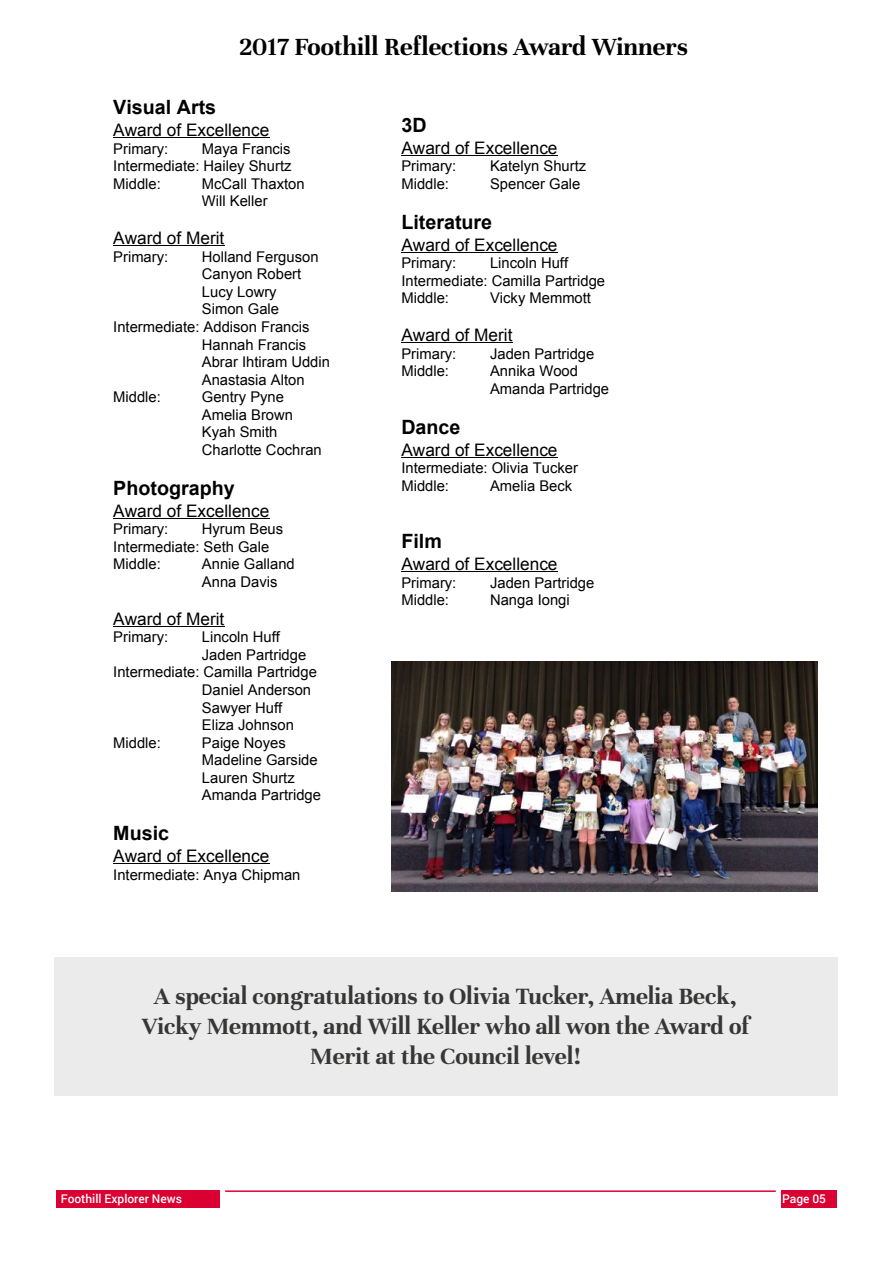
<style>
.page{position:relative;width:893px;height:1263px;background:#fff}
.page>*{position:absolute;margin:0;border:0;box-sizing:border-box;transform-origin:0 0}
.t1{font:700 27px "Unna";color:#000}
.t2{font:700 25.5px/30px "Unna";color:#363635;text-align:center}
.t3{font:700 19.65px "Arial";color:#000}
.t4{font:17.25px "Arial";color:#000}
.t5{font:14.85px/17.5px "Arial";color:#000}
.t6{font:500 12px "Roboto";color:#fff}
</style>
<div class="page">
<div style="left:56px;top:1190px;width:164px;height:17px;background:#da0032"></div>
<div style="left:781px;top:1190px;width:56px;height:17px;background:#da0032"></div>
<hr style="left:225px;top:1190px;width:551px;height:2px;background:#da0032">
<hr style="left:113px;top:137px;width:156px;height:1px;background:#000">
<hr style="left:113px;top:245px;width:111px;height:1px;background:#000">
<hr style="left:113px;top:518px;width:156px;height:1px;background:#000">
<hr style="left:113px;top:626px;width:111px;height:1px;background:#000">
<hr style="left:113px;top:863px;width:156px;height:1px;background:#000">
<hr style="left:401px;top:155px;width:156px;height:1px;background:#000">
<hr style="left:401px;top:252px;width:156px;height:1px;background:#000">
<hr style="left:401px;top:342px;width:111px;height:1px;background:#000">
<hr style="left:401px;top:457px;width:156px;height:1px;background:#000">
<hr style="left:401px;top:571px;width:156px;height:1px;background:#000">
<img style="left:392px;top:662px;width:425px;height:229px">
<div style="left:54px;top:957px;width:783px;height:138px;background:#ebebec"></div>
<h1 class="t1" style="left:239px;top:32px;width:450px">2017 Foothill Reflections Award Winners</h1>
<h3 class="t3" style="left:113px;top:93px;width:104px">Visual Arts</h3>
<p class="t4" style="left:113px;top:118px;width:158px">Award of Excellence</p>
<p class="t5" style="left:113px;top:140px;width:56px">Primary:</p>
<p class="t5" style="left:113px;top:140px;width:180px;text-align:justify;text-indent:89px">Maya Francis Intermediate: Hailey Shurtz Middle:</p>
<p class="t5" style="left:202px;top:175px;width:104px">McCall Thaxton<br>Will Keller</p>
<p class="t4" style="left:113px;top:226px;width:113px">Award of Merit</p>
<p class="t5" style="left:113px;top:248px;width:56px">Primary:</p>
<p class="t5" style="left:202px;top:248px;width:118px">Holland Ferguson</p>
<p class="t5" style="left:202px;top:265px;width:101px">Canyon Robert</p>
<p class="t5" style="left:202px;top:283px;width:76px">Lucy Lowry</p>
<p class="t5" style="left:202px;top:300px;width:79px">Simon Gale</p>
<p class="t5" style="left:113px;top:318px;width:198px">Intermediate: Addison Francis</p>
<p class="t5" style="left:202px;top:335px;width:106px">Hannah Francis</p>
<p class="t5" style="left:202px;top:353px;width:130px">Abrar Ihtiram Uddin</p>
<p class="t5" style="left:202px;top:371px;width:104px">Anastasia Alton</p>
<p class="t5" style="left:113px;top:388px;width:49px">Middle:</p>
<p class="t5" style="left:202px;top:388px;width:121px">Gentry Pyne<br>Amelia Brown<br>Kyah Smith<br>Charlotte Cochran</p>
<h3 class="t3" style="left:113px;top:474px;width:123px">Photography</h3>
<p class="t4" style="left:113px;top:499px;width:158px">Award of Excellence</p>
<p class="t5" style="left:113px;top:520px;width:56px">Primary:</p>
<p class="t5" style="left:113px;top:520px;width:171px;text-indent:89px">Hyrum Beus<br>Intermediate: Seth Gale<br>Middle:</p>
<p class="t5" style="left:202px;top:555px;width:94px">Annie Galland<br>Anna Davis</p>
<p class="t4" style="left:113px;top:607px;width:113px">Award of Merit</p>
<p class="t5" style="left:113px;top:628px;width:56px">Primary:</p>
<p class="t5" style="left:202px;top:628px;width:80px">Lincoln Huff</p>
<p class="t5" style="left:202px;top:646px;width:106px">Jaden Partridge</p>
<p class="t5" style="left:113px;top:663px;width:205px">Intermediate: Camilla Partridge</p>
<p class="t5" style="left:202px;top:681px;width:111px">Daniel Anderson</p>
<p class="t5" style="left:202px;top:698px;width:82px">Sawyer Huff</p>
<p class="t5" style="left:202px;top:716px;width:93px">Eliza Johnson</p>
<p class="t5" style="left:113px;top:733px;width:49px">Middle:</p>
<p class="t5" style="left:202px;top:733px;width:121px">Paige Noyes<br>Madeline Garside<br>Lauren Shurtz<br>Amanda Partridge</p>
<h3 class="t3" style="left:113px;top:819px;width:57px">Music</h3>
<p class="t4" style="left:113px;top:844px;width:158px">Award of Excellence</p>
<p class="t5" style="left:113px;top:866px;width:189px">Intermediate: Anya Chipman</p>
<h3 class="t3" style="left:401px;top:111px;width:27px">3D</h3>
<p class="t4" style="left:401px;top:136px;width:158px">Award of Excellence</p>
<p class="t5" style="left:401px;top:157px;width:56px">Primary:</p>
<p class="t5" style="left:490px;top:157px;width:98px">Katelyn Shurtz</p>
<p class="t5" style="left:401px;top:175px;width:49px">Middle:</p>
<p class="t5" style="left:490px;top:175px;width:92px">Spencer Gale</p>
<h3 class="t3" style="left:401px;top:208px;width:92px">Literature</h3>
<p class="t4" style="left:401px;top:233px;width:158px">Award of Excellence</p>
<p class="t5" style="left:401px;top:254px;width:56px">Primary:</p>
<p class="t5" style="left:401px;top:254px;width:205px;text-indent:89px">Lincoln Huff<br>Intermediate: Camilla Partridge<br>Middle:</p>
<p class="t5" style="left:490px;top:289px;width:102px">Vicky Memmott</p>
<p class="t4" style="left:401px;top:323px;width:113px">Award of Merit</p>
<p class="t5" style="left:401px;top:345px;width:56px">Primary:</p>
<p class="t5" style="left:490px;top:345px;width:106px">Jaden Partridge</p>
<p class="t5" style="left:401px;top:362px;width:49px">Middle:</p>
<p class="t5" style="left:490px;top:362px;width:121px">Annika Wood<br>Amanda Partridge</p>
<h3 class="t3" style="left:401px;top:413px;width:61px">Dance</h3>
<p class="t4" style="left:401px;top:438px;width:158px">Award of Excellence</p>
<p class="t5" style="left:401px;top:459px;width:178px">Intermediate: Olivia Tucker<br>Middle:</p>
<p class="t5" style="left:490px;top:477px;width:84px">Amelia Beck</p>
<h3 class="t3" style="left:401px;top:527px;width:42px">Film</h3>
<p class="t4" style="left:401px;top:552px;width:158px">Award of Excellence</p>
<p class="t5" style="left:401px;top:574px;width:56px">Primary:</p>
<p class="t5" style="left:490px;top:574px;width:106px">Jaden Partridge</p>
<p class="t5" style="left:401px;top:591px;width:49px">Middle:</p>
<p class="t5" style="left:490px;top:591px;width:81px">Nanga Iongi</p>
<h2 class="t2" style="left:142px;top:981px;width:609px">A special congratulations to Olivia Tucker, Amelia Beck,<br>Vicky Memmott, and Will Keller who all won the Award of<br>Merit at the Council level!</h2>
<p class="t6" style="left:61px;top:1190px;width:123px">Foothill Explorer News</p>
<p class="t6" style="left:782px;top:1190px;width:45px">Page 05</p>
</div>
